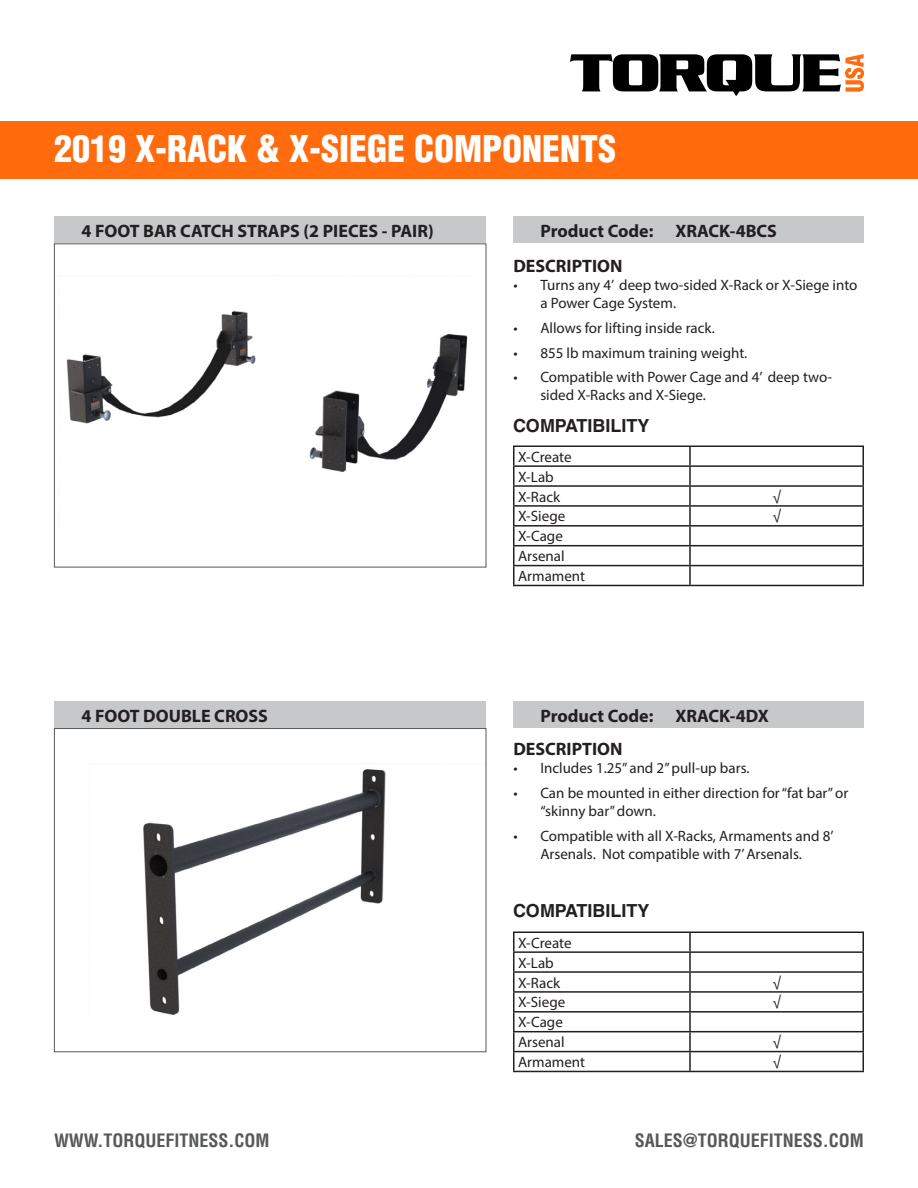
<style>
.page{position:relative;width:918px;height:1188px;background:#fff}
.page>*{position:absolute;margin:0;border:0;box-sizing:border-box;transform-origin:0 0}
.t1{font:900 condensed 36px "Helvetica LT Std";color:#fff}
.t2{font:700 18px "Myriad Pro";color:#231f20}
.t3{font:700 condensed 18px "Helvetica LT Std";color:#57585a}
.t4{font:700 18px "Helvetica LT Std";color:#231f20}
.t5{font:15px/18px "Myriad Pro";color:#231f20}
</style>
<div class="page">
<img style="left:88px;top:763px;width:298px;height:252px">
<div style="left:54px;top:728px;width:432px;height:324px;border:1px solid #57585a"></div>
<div style="left:0;top:122px;width:918px;height:57px;background:#ff6b0d"></div>
<svg style="left:570px;top:54px;width:294px;height:42px"></svg>
<hr style="left:513px;top:932px;width:177px;height:1px;background:#231f20">
<hr style="left:690px;top:932px;width:174px;height:1px;background:#231f20">
<hr style="left:513px;top:951px;width:177px;height:2px;background:#231f20">
<hr style="left:690px;top:951px;width:174px;height:2px;background:#231f20">
<hr style="left:513px;top:971px;width:177px;height:2px;background:#231f20">
<hr style="left:690px;top:971px;width:174px;height:2px;background:#231f20">
<hr style="left:513px;top:991px;width:177px;height:2px;background:#231f20">
<hr style="left:690px;top:991px;width:174px;height:2px;background:#231f20">
<hr style="left:513px;top:1011px;width:177px;height:2px;background:#231f20">
<hr style="left:690px;top:1011px;width:174px;height:2px;background:#231f20">
<hr style="left:513px;top:1031px;width:177px;height:1px;background:#231f20">
<hr style="left:690px;top:1031px;width:174px;height:1px;background:#231f20">
<hr style="left:513px;top:1051px;width:177px;height:1px;background:#231f20">
<svg style="left:513px;top:933px;width:1px;height:138px"></svg>
<hr style="left:690px;top:1051px;width:174px;height:1px;background:#231f20">
<svg style="left:689px;top:933px;width:2px;height:138px"></svg>
<svg style="left:862px;top:933px;width:2px;height:138px"></svg>
<hr style="left:513px;top:1071px;width:177px;height:1px;background:#231f20">
<hr style="left:690px;top:1071px;width:174px;height:1px;background:#231f20">
<hr style="left:513px;top:446px;width:177px;height:1px;background:#231f20">
<hr style="left:690px;top:446px;width:174px;height:1px;background:#231f20">
<hr style="left:513px;top:465px;width:177px;height:2px;background:#231f20">
<hr style="left:690px;top:465px;width:174px;height:2px;background:#231f20">
<hr style="left:513px;top:485px;width:177px;height:2px;background:#231f20">
<hr style="left:690px;top:485px;width:174px;height:2px;background:#231f20">
<hr style="left:513px;top:505px;width:177px;height:2px;background:#231f20">
<hr style="left:690px;top:505px;width:174px;height:2px;background:#231f20">
<hr style="left:513px;top:525px;width:177px;height:2px;background:#231f20">
<hr style="left:690px;top:525px;width:174px;height:2px;background:#231f20">
<hr style="left:513px;top:545px;width:177px;height:1px;background:#231f20">
<hr style="left:690px;top:545px;width:174px;height:1px;background:#231f20">
<hr style="left:513px;top:565px;width:177px;height:1px;background:#231f20">
<svg style="left:513px;top:447px;width:1px;height:138px"></svg>
<hr style="left:690px;top:565px;width:174px;height:1px;background:#231f20">
<svg style="left:689px;top:447px;width:2px;height:138px"></svg>
<svg style="left:862px;top:447px;width:2px;height:138px"></svg>
<hr style="left:513px;top:585px;width:177px;height:1px;background:#231f20">
<hr style="left:690px;top:585px;width:174px;height:1px;background:#231f20">
<img style="left:58px;top:275px;width:410px;height:197px">
<div style="left:54px;top:243px;width:432px;height:324px;border:1px solid #57585a"></div>
<div style="left:54px;top:216px;width:432px;height:27px;background:#c7c8ca"></div>
<div style="left:513px;top:216px;width:351px;height:27px;background:#c7c8ca"></div>
<div style="left:513px;top:701px;width:351px;height:27px;background:#c7c8ca"></div>
<div style="left:54px;top:701px;width:432px;height:27px;background:#c7c8ca"></div>
<h1 class="t1" style="left:54px;top:126px;width:564px">2019 X-RACK &amp; X-SIEGE COMPONENTS</h1>
<p class="t2" style="left:81px;top:219px;width:354px">4 FOOT BAR CATCH STRAPS (2 PIECES - PAIR)</p>
<p class="t2" style="left:540px;top:219px;width:238px">Product Code: XRACK-4BCS</p>
<p class="t2" style="left:513px;top:254px;width:111px">DESCRIPTION</p>
<p class="t5" style="left:540px;top:276px;width:319px;text-indent:-27px">• Turns any 4’ deep two-sided X-Rack or X-Siege into a Power Cage System.</p>
<p class="t5" style="left:513px;top:319px;width:203px">• Allows for lifting inside rack.</p>
<p class="t5" style="left:513px;top:343px;width:236px">• 855 lb maximum training weight.</p>
<p class="t5" style="left:540px;top:368px;width:293px;text-indent:-27px">• Compatible with Power Cage and 4’ deep two&shy;sided X-Racks and X-Siege.</p>
<p class="t4" style="left:513px;top:415px;width:138px">COMPATIBILITY</p>
<p class="t2" style="left:81px;top:705px;width:188px">4 FOOT DOUBLE CROSS</p>
<p class="t5" style="left:518px;top:448px;width:55px">X-Create</p>
<p class="t5" style="left:518px;top:467px;width:37px">X-Lab</p>
<p class="t5" style="left:518px;top:487px;width:44px">X-Rack</p>
<p class="t5" style="left:772px;top:487px;width:10px">√</p>
<p class="t5" style="left:518px;top:507px;width:49px">X-Siege</p>
<p class="t5" style="left:772px;top:507px;width:10px">√</p>
<p class="t5" style="left:518px;top:527px;width:46px">X-Cage</p>
<p class="t5" style="left:518px;top:547px;width:48px">Arsenal</p>
<p class="t5" style="left:518px;top:567px;width:69px">Armament</p>
<p class="t2" style="left:540px;top:704px;width:230px">Product Code: XRACK-4DX</p>
<p class="t2" style="left:513px;top:737px;width:111px">DESCRIPTION</p>
<p class="t5" style="left:513px;top:759px;width:238px">• Includes 1.25” and 2” pull-up bars.</p>
<p class="t5" style="left:540px;top:784px;width:309px;text-indent:-27px">• Can be mounted in either direction for “fat bar” or “skinny bar” down.</p>
<p class="t5" style="left:513px;top:826px;width:322px;text-align:center">• Compatible with all X-Racks, Armaments and 8’<br>Arsenals. Not compatible with 7’ Arsenals.</p>
<p class="t4" style="left:513px;top:900px;width:138px">COMPATIBILITY</p>
<p class="t5" style="left:518px;top:934px;width:55px">X-Create</p>
<p class="t5" style="left:518px;top:953px;width:37px">X-Lab</p>
<p class="t5" style="left:518px;top:973px;width:44px">X-Rack</p>
<p class="t5" style="left:772px;top:973px;width:10px">√</p>
<p class="t5" style="left:518px;top:993px;width:49px">X-Siege</p>
<p class="t5" style="left:772px;top:993px;width:10px">√</p>
<p class="t5" style="left:518px;top:1013px;width:46px">X-Cage</p>
<p class="t5" style="left:518px;top:1033px;width:48px">Arsenal</p>
<p class="t5" style="left:772px;top:1033px;width:10px">√</p>
<p class="t5" style="left:518px;top:1053px;width:69px">Armament</p>
<p class="t5" style="left:772px;top:1053px;width:10px">√</p>
<p class="t3" style="left:54px;top:1129px;width:217px">WWW.TORQUEFITNESS.COM</p>
<p class="t3" style="left:635px;top:1129px;width:231px">SALES@TORQUEFITNESS.COM</p>
</div>
